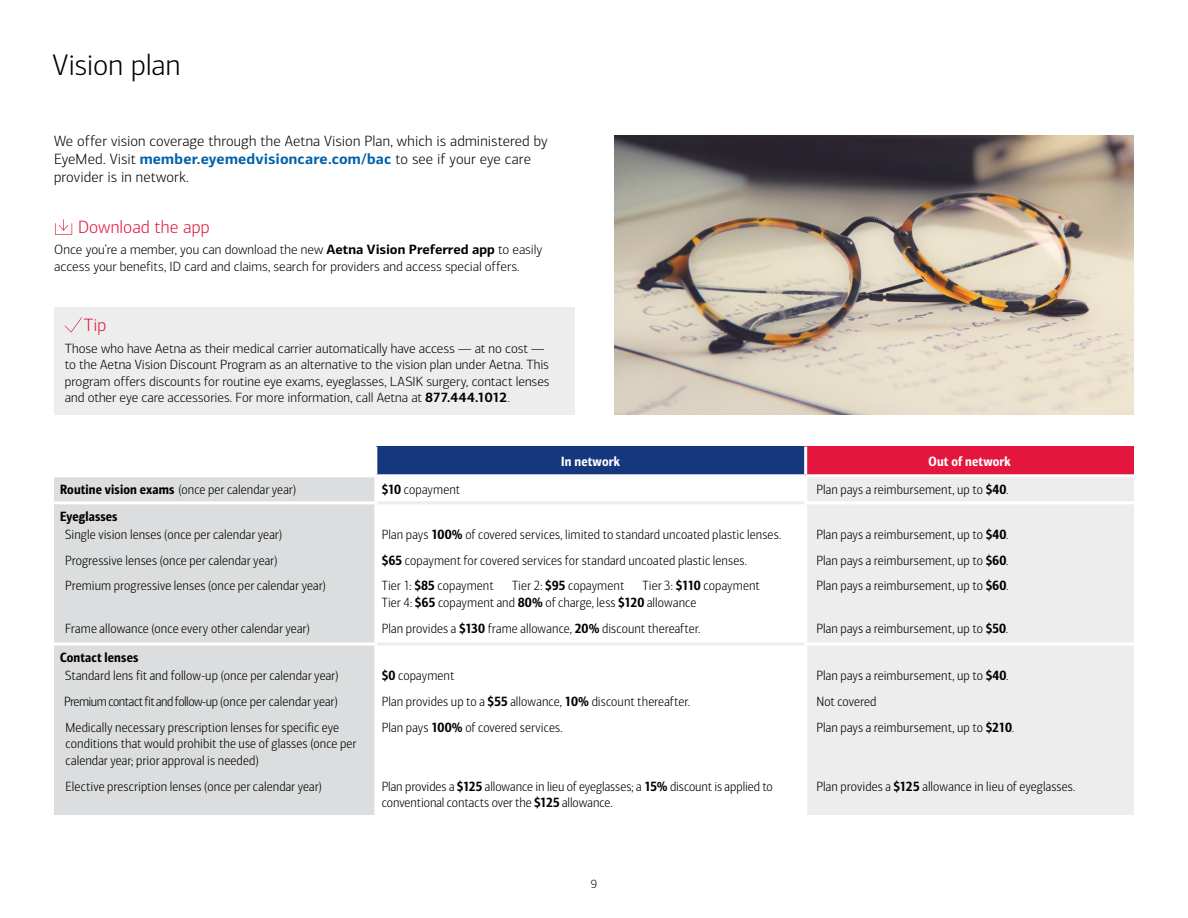
<style>
.page{position:relative;width:1188px;height:918px;background:#fff}
.page>*{position:absolute;margin:0;border:0;box-sizing:border-box;transform-origin:0 0}
.Subhead_1_18_24{font:300 30px "Connections";letter-spacing:-.01em;color:#000}
.Body_text_10_14{font:300 18px "Connections";letter-spacing:.005em;color:#e3173e}
.Body_copy_1_11_16{font:300 15px/18px "Connections";letter-spacing:.005em;color:#000}
.Body_copy_10_14{font:300 13.5px/16.5px "Connections Cond";letter-spacing:.01em;color:#000}
.Body_text_10_14-2{font:300 13.5px/16.5px "Connections";letter-spacing:-.005em;color:#000}
.Body_copy_10_14-2{font:300 13.5px "Connections Cond";letter-spacing:-.03em;color:#000}
.ChartText_8_9{font:13.5px "Connections Cond Bld";letter-spacing:.01em;color:#000}
.Body_copy_10_14-3{font:13.5px "Connections Cond Bld";letter-spacing:.01em;color:#fff}
.t1{font:300 12px "Connections";color:#000}
.s1{font-weight:700;color:#0061aa}
.s2{font-weight:700}
.s3{font-family:"Connections Cond Bld";font-weight:400}
</style>
<div class="page">
<div style="left:376px;top:447px;width:430px;height:29px;background:#14377d"></div>
<div style="left:806px;top:447px;width:328px;height:29px;background:#e3173e"></div>
<div style="left:54px;top:477px;width:320px;height:338px;background:#dcddde"></div>
<div style="left:807px;top:477px;width:327px;height:338px;background:#ededee"></div>
<hr style="left:376px;top:474px;width:430px;height:3px;background:#fff">
<hr style="left:806px;top:474px;width:328px;height:3px;background:#fff">
<hr style="left:54px;top:501px;width:323px;height:3px;background:#fff">
<hr style="left:804px;top:501px;width:330px;height:3px;background:#fff">
<hr style="left:54px;top:643px;width:323px;height:3px;background:#fff">
<hr style="left:804px;top:643px;width:330px;height:3px;background:#fff">
<hr style="left:377px;top:501px;width:427px;height:3px;background:#ededee">
<hr style="left:377px;top:643px;width:427px;height:3px;background:#ededee">
<hr style="left:374px;top:447px;width:3px;height:27px;background:#fff">
<hr style="left:804px;top:447px;width:3px;height:27px;background:#fff">
<div style="left:54px;top:307px;width:521px;height:108px;background:#ededee"></div>
<svg style="left:65px;top:317px;width:17px;height:16px"></svg>
<img style="left:615px;top:136px;width:519px;height:279px">
<svg style="left:55px;top:219px;width:17px;height:16px"></svg>
<p class="Subhead_1_18_24" style="left:52px;top:48px;width:129px">Vision plan</p>
<p class="Body_copy_1_11_16" style="left:54px;top:132px;width:495px">We offer vision coverage through the Aetna Vision Plan, which is administered by<br>EyeMed. Visit <span class="s1">member.eyemedvisioncare.com/bac</span> to see if your eye care provider is in network.</p>
<p class="Body_text_10_14" style="left:78px;top:216px;width:133px">Download the app</p>
<p class="Body_text_10_14-2" style="left:54px;top:242px;width:490px">Once you’re a member, you can download the new <span class="s2">Aetna Vision Preferred app</span> to easily access your benefits, ID card and claims, search for providers and access special offers.</p>
<p class="Body_text_10_14" style="left:84px;top:315px;width:24px">Tip</p>
<p class="Body_text_10_14-2" style="left:65px;top:340px;width:486px">Those who have Aetna as their medical carrier automatically have access — at no cost — to the Aetna Vision Discount Program as an alternative to the vision plan under Aetna. This program offers discounts for routine eye exams, eyeglasses, LASIK surgery, contact lenses and other eye care accessories. For more information, call Aetna at <span class="s2">877.444.1012</span>.</p>
<p class="Body_copy_10_14-3" style="left:561px;top:453px;width:60px">In network</p>
<p class="Body_copy_10_14-3" style="left:929px;top:453px;width:84px">Out of network</p>
<p class="Body_copy_10_14" style="left:60px;top:482px;width:238px"><span class="s3">Routine vision exams</span> (once per calendar year)</p>
<p class="Body_copy_10_14" style="left:382px;top:482px;width:80px"><span class="s3">$10</span> copayment</p>
<p class="Body_copy_10_14" style="left:816px;top:482px;width:194px">Plan pays a reimbursement, up to <span class="s3">$40</span>.</p>
<p class="ChartText_8_9" style="left:60px;top:508px;width:59px">Eyeglasses</p>
<p class="Body_copy_10_14" style="left:65px;top:526px;width:218px">Single vision lenses (once per calendar year)</p>
<p class="Body_copy_10_14" style="left:382px;top:526px;width:401px">Plan pays <span class="s3">100%</span> of covered services, limited to standard uncoated plastic lenses.</p>
<p class="Body_copy_10_14" style="left:816px;top:526px;width:194px">Plan pays a reimbursement, up to <span class="s3">$40</span>.</p>
<p class="Body_copy_10_14" style="left:65px;top:552px;width:214px">Progressive lenses (once per calendar year)</p>
<p class="Body_copy_10_14" style="left:382px;top:552px;width:367px"><span class="s3">$65</span> copayment for covered services for standard uncoated plastic lenses.</p>
<p class="Body_copy_10_14" style="left:816px;top:552px;width:193px">Plan pays a reimbursement, up to <span class="s3">$60</span>.</p>
<p class="Body_copy_10_14" style="left:65px;top:578px;width:262px">Premium progressive lenses (once per calendar year)</p>
<p class="Body_copy_10_14" style="left:382px;top:578px;width:113px">Tier 1: <span class="s3">$85</span> copayment</p>
<p class="Body_copy_10_14" style="left:512px;top:578px;width:114px">Tier 2: <span class="s3">$95</span> copayment</p>
<p class="Body_copy_10_14" style="left:382px;top:578px;width:379px;text-indent:261px">Tier 3: <span class="s3">$110</span> copayment<br>Tier 4: <span class="s3">$65</span> copayment and <span class="s3">80%</span> of charge, less <span class="s3">$120</span> allowance</p>
<p class="Body_copy_10_14" style="left:816px;top:578px;width:193px">Plan pays a reimbursement, up to <span class="s3">$60</span>.</p>
<p class="Body_copy_10_14" style="left:65px;top:620px;width:246px">Frame allowance (once every other calendar year)</p>
<p class="Body_copy_10_14" style="left:382px;top:620px;width:320px">Plan provides a <span class="s3">$130</span> frame allowance, <span class="s3">20%</span> discount thereafter.</p>
<p class="Body_copy_10_14" style="left:816px;top:620px;width:193px">Plan pays a reimbursement, up to <span class="s3">$50</span>.</p>
<p class="ChartText_8_9" style="left:60px;top:650px;width:80px">Contact lenses</p>
<p class="Body_copy_10_14" style="left:65px;top:667px;width:275px">Standard lens fit and follow-up (once per calendar year)</p>
<p class="Body_copy_10_14" style="left:382px;top:667px;width:74px"><span class="s3">$0</span> copayment</p>
<p class="Body_copy_10_14" style="left:816px;top:667px;width:194px">Plan pays a reimbursement, up to <span class="s3">$40</span>.</p>
<p class="Body_copy_10_14-2" style="left:64px;top:694px;width:275px">Premium contact fit and follow-up (once per calendar year)</p>
<p class="Body_copy_10_14" style="left:382px;top:693px;width:310px">Plan provides up to a <span class="s3">$55</span> allowance, <span class="s3">10%</span> discount thereafter.</p>
<p class="Body_copy_10_14" style="left:816px;top:693px;width:61px">Not covered</p>
<p class="Body_copy_10_14" style="left:66px;top:719px;width:292px">Medically necessary prescription lenses for specific eye conditions that would prohibit the use of glasses (once per calendar year; prior approval is needed)</p>
<p class="Body_copy_10_14" style="left:382px;top:719px;width:182px">Plan pays <span class="s3">100%</span> of covered services.</p>
<p class="Body_copy_10_14" style="left:816px;top:719px;width:199px">Plan pays a reimbursement, up to <span class="s3">$210</span>.</p>
<p class="Body_copy_10_14" style="left:66px;top:778px;width:258px">Elective prescription lenses (once per calendar year)</p>
<p class="Body_copy_10_14" style="left:382px;top:778px;width:392px">Plan provides a <span class="s3">$125</span> allowance in lieu of eyeglasses; a <span class="s3">15%</span> discount is applied to conventional contacts over the <span class="s3">$125</span> allowance.</p>
<p class="Body_copy_10_14" style="left:816px;top:778px;width:260px">Plan provides a <span class="s3">$125</span> allowance in lieu of eyeglasses.</p>
<p class="t1" style="left:591px;top:877px;width:8px">9</p>
</div>
